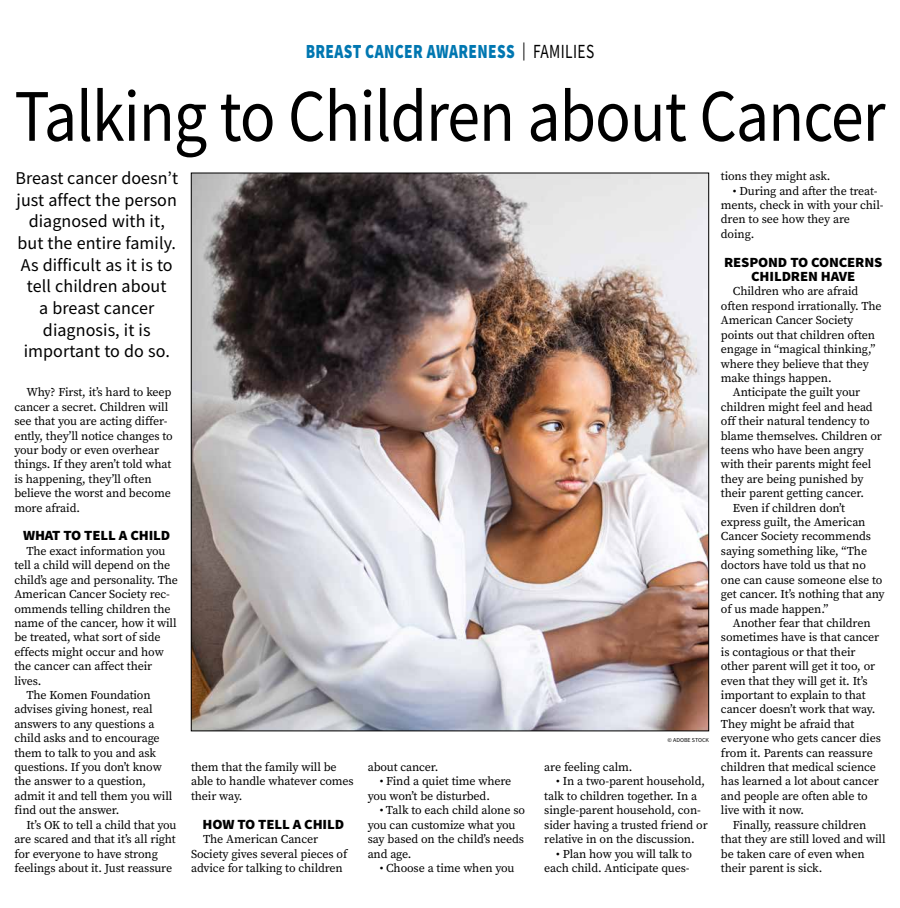
<style>
.page{position:relative;width:900px;height:908px;background:#fff}
.page>*{position:absolute;margin:0;border:0;box-sizing:border-box;transform-origin:0 0}
.t1{font:74.2px "Source Sans Pro";letter-spacing:-.015em;color:#000;scale:.89 1}
.t2{font:900 20px "Source Sans Pro";letter-spacing:.025em;color:#0077b1;scale:.77 1}
.t3{font:18px/21.6px "Source Sans Pro";letter-spacing:.005em;color:#000;text-align:center}
.t4{font:900 14px/14.4px "Source Sans Pro";letter-spacing:-.01em;color:#000;text-align:center;scale:1.05 1}
.t5{font:12px/14.4px "Source Serif Pro";letter-spacing:-.01em;color:#000}
.t6{font:6px "Source Sans Pro";color:#000}
.s1{font-weight:400;font-size:18px;color:#000}
.s2{font-weight:400;color:#000}
</style>
<div class="page">
<img style="left:193px;top:175px;width:514px;height:554px">
<h2 class="t2" style="left:306px;top:38px;width:376px">BREAST CANCER AWARENESS <span class="s1">|</span> <span class="s2">FAMILIES</span></h2>
<h1 class="t1" style="left:14px;top:69px;width:980px">Talking to Children about Cancer</h1>
<h3 class="t3" style="left:15px;top:167px;width:164px">Breast cancer doesn’t just affect the person diagnosed with it, but the entire family.<br>As difficult as it is to tell children about<br>a breast cancer diagnosis, it is important to do so.</h3>
<p class="t5" style="left:721px;top:169px;width:111px">tions they might ask.</p>
<p class="t5" style="left:721px;top:183px;width:164px;text-indent:12px">• During and after the treat&shy;ments, check in with your chil&shy;dren to see how they are doing.</p>
<p class="t4" style="left:724px;top:254px;width:152px">RESPOND TO CONCERNS<br>CHILDREN HAVE</p>
<p class="t5" style="left:733px;top:284px;width:127px">Children who are afraid</p>
<p class="t5" style="left:721px;top:298px;width:162px">often respond irrationally. The</p>
<p class="t5" style="left:721px;top:313px;width:134px">American Cancer Society</p>
<p class="t5" style="left:721px;top:327px;width:156px">points out that children often</p>
<p class="t5" style="left:721px;top:342px;width:156px">engage in “magical thinking,”</p>
<p class="t5" style="left:721px;top:356px;width:150px">where they believe that they</p>
<p class="t5" style="left:721px;top:370px;width:112px">make things happen.</p>
<p class="t5" style="left:733px;top:385px;width:129px">Anticipate the guilt your</p>
<p class="t5" style="left:721px;top:399px;width:153px">children might feel and head</p>
<p class="t5" style="left:721px;top:414px;width:150px">off their natural tendency to</p>
<p class="t5" style="left:721px;top:428px;width:163px">blame themselves. Children or</p>
<p class="t5" style="left:721px;top:442px;width:145px">teens who have been angry</p>
<p class="t5" style="left:721px;top:457px;width:152px">with their parents might feel</p>
<p class="t5" style="left:721px;top:471px;width:144px">they are being punished by</p>
<p class="t5" style="left:721px;top:486px;width:145px">their parent getting cancer.</p>
<p class="t5" style="left:733px;top:500px;width:114px">Even if children don’t</p>
<p class="t5" style="left:721px;top:514px;width:146px">express guilt, the American</p>
<p class="t5" style="left:721px;top:529px;width:152px">Cancer Society recommends</p>
<p class="t5" style="left:721px;top:543px;width:148px">saying something like, “The</p>
<p class="t5" style="left:721px;top:558px;width:146px">doctors have told us that no</p>
<p class="t5" style="left:721px;top:572px;width:163px">one can cause someone else to</p>
<p class="t5" style="left:721px;top:586px;width:165px">get cancer. It’s nothing that any</p>
<p class="t5" style="left:721px;top:601px;width:109px">of us made happen.”</p>
<p class="t5" style="left:733px;top:615px;width:139px">Another fear that children</p>
<p class="t5" style="left:721px;top:630px;width:160px">sometimes have is that cancer</p>
<p class="t5" style="left:721px;top:644px;width:136px">is contagious or that their</p>
<p class="t5" style="left:721px;top:658px;width:156px">other parent will get it too, or</p>
<p class="t5" style="left:721px;top:673px;width:148px">even that they will get it. It’s</p>
<p class="t5" style="left:721px;top:687px;width:146px">important to explain to that</p>
<p class="t5" style="left:721px;top:702px;width:156px">cancer doesn’t work that way.</p>
<p class="t5" style="left:721px;top:716px;width:135px">They might be afraid that</p>
<p class="t5" style="left:721px;top:730px;width:161px">everyone who gets cancer dies</p>
<p class="t5" style="left:721px;top:745px;width:153px">from it. Parents can reassure</p>
<p class="t5" style="left:721px;top:759px;width:157px">children that medical science</p>
<p class="t5" style="left:721px;top:774px;width:159px">has learned a lot about cancer</p>
<p class="t5" style="left:721px;top:788px;width:148px">and people are often able to</p>
<p class="t5" style="left:721px;top:802px;width:85px">live with it now.</p>
<p class="t5" style="left:733px;top:817px;width:135px">Finally, reassure children</p>
<p class="t5" style="left:721px;top:831px;width:166px">that they are still loved and will</p>
<p class="t5" style="left:721px;top:846px;width:145px">be taken care of even when</p>
<p class="t5" style="left:721px;top:860px;width:103px">their parent is sick.</p>
<p class="t5" style="left:14px;top:385px;width:160px;text-indent:12px">Why? First, it’s hard to keep cancer a secret. Children will see that you are acting differ&shy;ently, they’ll notice changes to your body or even overhear things. If they aren’t told what is happening, they’ll often believe the worst and become more afraid.</p>
<p class="t4" style="left:23px;top:528px;width:142px">WHAT TO TELL A CHILD</p>
<p class="t5" style="left:26px;top:543px;width:141px">The exact information you</p>
<p class="t5" style="left:14px;top:558px;width:157px">tell a child will depend on the</p>
<p class="t5" style="left:14px;top:572px;width:165px">child’s age and personality. The</p>
<p class="t5" style="left:14px;top:586px;width:157px">American Cancer Society rec-</p>
<p class="t5" style="left:14px;top:601px;width:158px">ommends telling children the</p>
<p class="t5" style="left:14px;top:615px;width:164px">name of the cancer, how it will</p>
<p class="t5" style="left:14px;top:630px;width:148px">be treated, what sort of side</p>
<p class="t5" style="left:14px;top:644px;width:151px">effects might occur and how</p>
<p class="t5" style="left:14px;top:658px;width:139px">the cancer can affect their</p>
<p class="t5" style="left:14px;top:673px;width:28px">lives.</p>
<p class="t5" style="left:26px;top:687px;width:126px">The Komen Foundation</p>
<p class="t5" style="left:14px;top:702px;width:140px">advises giving honest, real</p>
<p class="t5" style="left:14px;top:716px;width:142px">answers to any questions a</p>
<p class="t5" style="left:14px;top:730px;width:147px">child asks and to encourage</p>
<p class="t5" style="left:14px;top:745px;width:143px">them to talk to you and ask</p>
<p class="t5" style="left:14px;top:759px;width:149px">questions. If you don’t know</p>
<p class="t5" style="left:14px;top:774px;width:133px">the answer to a question,</p>
<p class="t5" style="left:14px;top:788px;width:159px">admit it and tell them you will</p>
<p class="t5" style="left:14px;top:802px;width:106px">find out the answer.</p>
<p class="t5" style="left:26px;top:817px;width:152px">It’s OK to tell a child that you</p>
<p class="t5" style="left:14px;top:831px;width:163px">are scared and that it’s all right</p>
<p class="t5" style="left:14px;top:846px;width:145px">for everyone to have strong</p>
<p class="t5" style="left:14px;top:860px;width:159px">feelings about it. Just reassure</p>
<p class="t6" style="left:667px;top:735px;width:43px">© ADOBE STOCK</p>
<p class="t5" style="left:544px;top:759px;width:90px">are feeling calm.</p>
<p class="t5" style="left:544px;top:774px;width:165px;text-indent:12px">• In a two-parent household, talk to children together. In a single-parent household, con&shy;sider having a trusted friend or relative in on the discussion.</p>
<p class="t5" style="left:544px;top:846px;width:149px;text-align:right">• Plan how you will talk to each child. Anticipate ques-</p>
<p class="t5" style="left:191px;top:759px;width:164px">them that the family will be able to handle whatever comes their way.</p>
<p class="t4" style="left:202px;top:816px;width:137px">HOW TO TELL A CHILD</p>
<p class="t5" style="left:191px;top:831px;width:158px;text-indent:12px">The American Cancer<br>Society gives several pieces of advice for talking to children</p>
<p class="t5" style="left:368px;top:759px;width:72px">about cancer.</p>
<p class="t5" style="left:368px;top:774px;width:145px;text-indent:12px">• Find a quiet time where you won’t be disturbed.</p>
<p class="t5" style="left:368px;top:802px;width:159px;text-indent:12px">• Talk to each child alone so you can customize what you say based on the child’s needs and age.</p>
<p class="t5" style="left:380px;top:860px;width:136px">• Choose a time when you</p>
</div>
